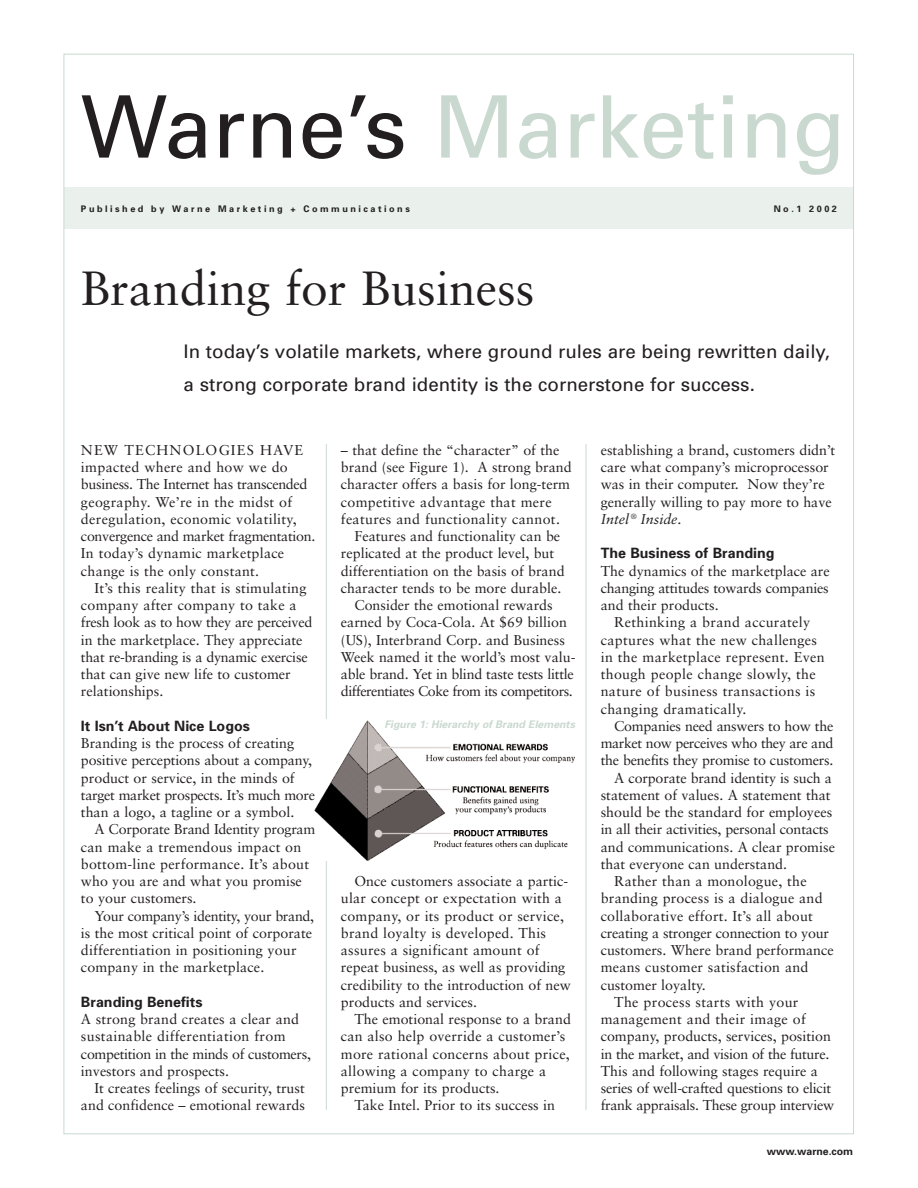
<style>
.page{position:relative;width:918px;height:1188px;background:#fff}
.page>*{position:absolute;margin:0;border:0;box-sizing:border-box;transform-origin:0 0}
.t1{font:86.25px "Univers";color:#cad9d0}
.t2{font:48px "Sabon";color:#231f20}
.t3{font:18.75px/33px "Univers";color:#231f20}
.t4{font:14.25px/17.2px "Sabon";color:#231f20}
.t5{font:14.25px/17.2px "Sabon";letter-spacing:.02em;color:#231f20}
.t6{font:14.25px "Sabon";letter-spacing:-.02em;color:#231f20}
.t7{font:700 14.25px "Univers";color:#231f20}
.t8{font:14.25px "Sabon";letter-spacing:-.035em;color:#231f20}
.t9{font:14.25px "Sabon";letter-spacing:-.03em;color:#231f20}
.t10{font:italic 700 10.5px "Univers";color:#cad9d0}
.t11{font:700 10.5px "Univers";color:#231f20}
.t12{font:700 9.15px "Univers";letter-spacing:.275em;color:#231f20}
.s1{color:#231f20}
.s2{font-style:italic}
</style>
<div class="page">
<div style="left:64px;top:187px;width:790px;height:42px;background:#eaf1ed"></div>
<hr style="left:326px;top:444px;width:1px;height:666px;background:#cad9d0">
<hr style="left:586px;top:444px;width:1px;height:666px;background:#cad9d0">
<img style="left:315px;top:720px;width:260px;height:140px">
<h1 class="t1" style="left:81px;top:95px;width:766px"><span class="s1">Warne’s</span> Marketing</h1>
<p class="t12" style="left:81px;top:205px;width:330px">Published by Warne Marketing + Communications</p>
<p class="t12" style="left:774px;top:205px;width:65px">No.1 2002</p>
<h2 class="t2" style="left:81px;top:269px;width:455px">Branding for Business</h2>
<h3 class="t3" style="left:184px;top:336px;width:648px">In today’s volatile markets, where ground rules are being rewritten daily, a strong corporate brand identity is the cornerstone for success.</h3>
<p class="t4" style="left:81px;top:443px;width:236px">NEW TECHNOLOGIES HAVE impacted where and how we do business. The Internet has transcended geography. We’re in the midst of deregulation, economic volatility, convergence and market fragmentation.<br>In today’s dynamic marketplace change is the only constant.</p>
<p class="t4" style="left:81px;top:581px;width:233px;text-indent:14px">It’s this reality that is stimulating company after company to take a fresh look as to how they are perceived in the marketplace. They appreciate that re-branding is a dynamic exercise that can give new life to customer relationships.</p>
<p class="t7" style="left:81px;top:721px;width:170px">It Isn’t About Nice Logos</p>
<p class="t4" style="left:81px;top:736px;width:236px">Branding is the process of creating positive perceptions about a company, product or service, in the minds of target market prospects. It’s much more than a logo, a tagline or a symbol.</p>
<p class="t4" style="left:81px;top:822px;width:236px;text-indent:14px">A Corporate Brand Identity program can make a tremendous impact on bottom-line performance. It’s about who you are and what you promise to your customers.</p>
<p class="t4" style="left:81px;top:908px;width:235px;text-indent:14px">Your company’s identity, your brand, is the most critical point of corporate differentiation in positioning your company in the marketplace.</p>
<p class="t7" style="left:81px;top:997px;width:123px">Branding Benefits</p>
<p class="t4" style="left:81px;top:1012px;width:232px">A strong brand creates a clear and sustainable differentiation from competition in the minds of customers, investors and prospects.</p>
<p class="t4" style="left:81px;top:1081px;width:226px;text-align:right">It creates feelings of security, trust and confidence – emotional rewards</p>
<p class="t4" style="left:341px;top:443px;width:220px">– that define the “character” of the</p>
<p class="t4" style="left:341px;top:460px;width:232px">brand (see Figure 1). A strong brand</p>
<p class="t4" style="left:341px;top:477px;width:231px">character offers a basis for long-term</p>
<p class="t5" style="left:341px;top:494px;width:212px">competitive advantage that mere</p>
<p class="t5" style="left:341px;top:512px;width:221px">features and functionality cannot.</p>
<p class="t4" style="left:354px;top:529px;width:207px">Features and functionality can be</p>
<p class="t4" style="left:341px;top:546px;width:215px">replicated at the product level, but</p>
<p class="t4" style="left:341px;top:563px;width:225px">differentiation on the basis of brand</p>
<p class="t4" style="left:341px;top:581px;width:222px">character tends to be more durable.</p>
<p class="t4" style="left:354px;top:598px;width:200px">Consider the emotional rewards</p>
<p class="t4" style="left:341px;top:615px;width:228px">earned by Coca-Cola. At $69 billion</p>
<p class="t4" style="left:341px;top:632px;width:226px">(US), Interbrand Corp. and Business</p>
<p class="t4" style="left:341px;top:650px;width:236px">Week named it the world’s most valu-</p>
<p class="t4" style="left:341px;top:667px;width:234px">able brand. Yet in blind taste tests little</p>
<p class="t8" style="left:341px;top:685px;width:233px">differentiates Coke from its competitors.</p>
<p class="t10" style="left:384px;top:721px;width:192px">Figure 1: Hierarchy of Brand Elements</p>
<p class="t4" style="left:341px;top:874px;width:231px;text-indent:14px">Once customers associate a partic&shy;ular concept or expectation with a company, or its product or service, brand loyalty is developed. This assures a significant amount of repeat business, as well as providing credibility to the introduction of new products and services.</p>
<p class="t4" style="left:341px;top:1012px;width:232px;text-indent:14px">The emotional response to a brand can also help override a customer’s more rational concerns about price, allowing a company to charge a premium for its products.</p>
<p class="t4" style="left:354px;top:1098px;width:202px">Take Intel. Prior to its success in</p>
<p class="t4" style="left:601px;top:443px;width:236px">establishing a brand, customers didn’t care what company’s microprocessor was in their computer. Now they’re generally willing to pay more to have<br><span class="s2">Intel</span> <sup>®</sup> <span class="s2">Inside</span>.</p>
<p class="t7" style="left:601px;top:548px;width:175px">The Business of Branding</p>
<p class="t4" style="left:601px;top:563px;width:231px;text-align:justify">The dynamics of the marketplace are changing attitudes towards companies and their products.</p>
<p class="t5" style="left:601px;top:615px;width:226px;text-indent:14px">Rethinking a brand accurately captures what the new challenges in the marketplace represent. Even though people change slowly, the nature of business transactions is changing dramatically.</p>
<p class="t4" style="left:614px;top:719px;width:221px">Companies need answers to how the</p>
<p class="t9" style="left:601px;top:737px;width:234px">market now perceives who they are and</p>
<p class="t4" style="left:601px;top:753px;width:234px">the benefits they promise to customers.</p>
<p class="t4" style="left:614px;top:770px;width:219px">A corporate brand identity is such a</p>
<p class="t4" style="left:601px;top:788px;width:231px">statement of values. A statement that</p>
<p class="t4" style="left:601px;top:805px;width:233px">should be the standard for employees</p>
<p class="t4" style="left:601px;top:822px;width:230px">in all their activities, personal contacts</p>
<p class="t4" style="left:601px;top:839px;width:236px">and communications. A clear promise</p>
<p class="t4" style="left:601px;top:857px;width:188px">that everyone can understand.</p>
<p class="t4" style="left:614px;top:874px;width:194px">Rather than a monologue, the</p>
<p class="t4" style="left:601px;top:891px;width:223px">branding process is a dialogue and</p>
<p class="t4" style="left:601px;top:908px;width:214px">collaborative effort. It’s all about</p>
<p class="t4" style="left:601px;top:926px;width:230px">creating a stronger connection to your</p>
<p class="t4" style="left:601px;top:943px;width:235px">customers. Where brand performance</p>
<p class="t4" style="left:601px;top:960px;width:209px">means customer satisfaction and</p>
<p class="t4" style="left:601px;top:977px;width:107px">customer loyalty.</p>
<p class="t5" style="left:614px;top:995px;width:186px">The process starts with your</p>
<p class="t5" style="left:601px;top:1012px;width:207px">management and their image of</p>
<p class="t4" style="left:601px;top:1029px;width:232px">company, products, services, position</p>
<p class="t6" style="left:601px;top:1048px;width:230px">in the market, and vision of the future.</p>
<p class="t4" style="left:601px;top:1064px;width:219px">This and following stages require a</p>
<p class="t4" style="left:601px;top:1081px;width:232px">series of well-crafted questions to elicit</p>
<p class="t6" style="left:601px;top:1099px;width:235px">frank appraisals. These group interview</p>
<p class="t11" style="left:767px;top:1148px;width:88px">www.warne.com</p>
</div>
